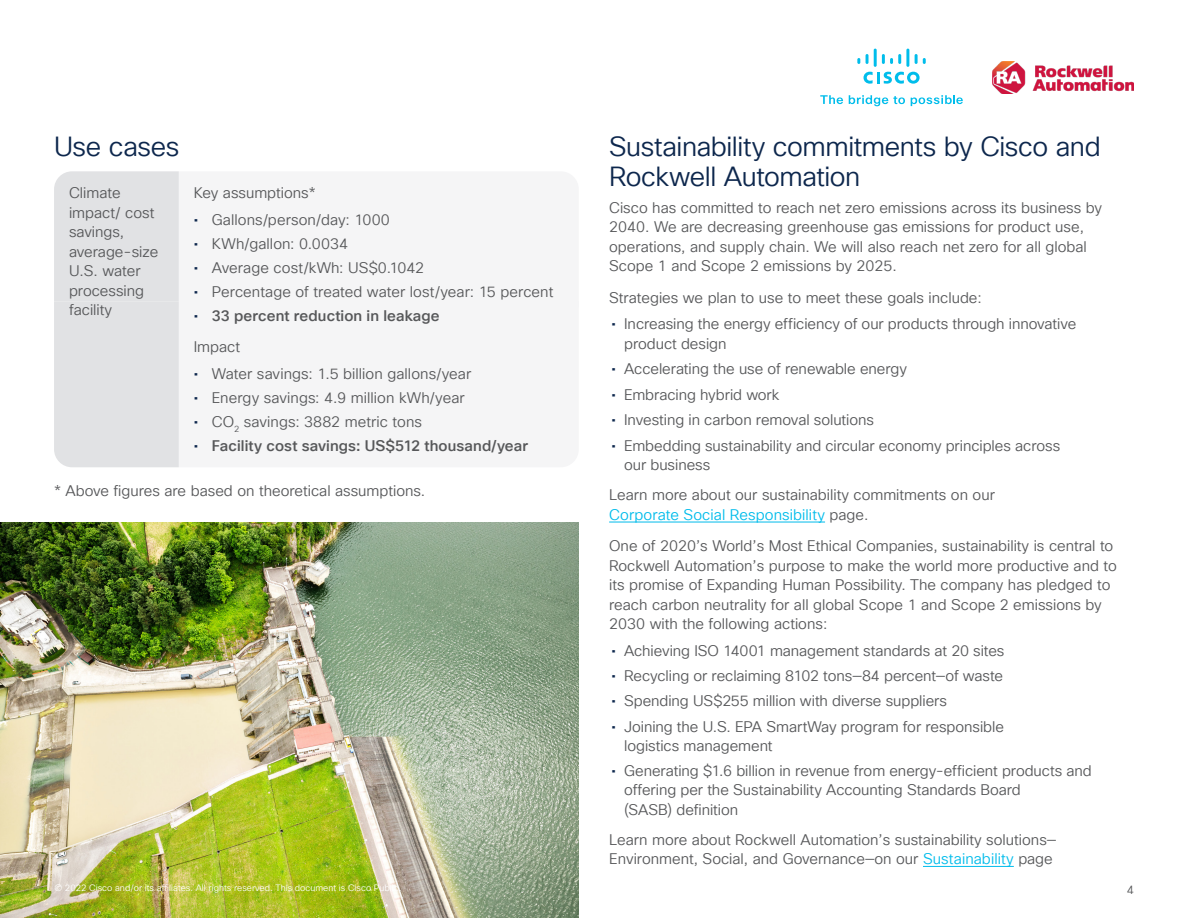
<style>
.page{position:relative;width:1188px;height:918px;background:#fff}
.page>*{position:absolute;margin:0;border:0;box-sizing:border-box;transform-origin:0 0}
.Subhead2_midnight_bl{font:27px/30px "Cisco Sans TT Light";letter-spacing:-.015em;color:#0d274d}
.Intro_Heading-Green{font:27px "Cisco Sans TT Light";letter-spacing:-.015em;color:#0d274d}
.Body{font:15px/19.5px "Cisco Sans TT Light";color:#57585a}
.t1{font:500 15px "Cisco Sans TT";letter-spacing:.005em;color:#57585a}
.t2{font:12px "Cisco Sans TT Light";color:#57585a}
.Footer_white{font:9px "Cisco Sans TT Light";color:#fff}
.s1{font-family:"Cisco Sans TT";color:#0d274d}
.s2{font-weight:400;color:#0d274d}
.s3{color:#00bceb}
</style>
<div class="page">
<svg style="left:820px;top:95px;width:23px;height:9px"></svg>
<svg style="left:849px;top:95px;width:56px;height:11px"></svg>
<svg style="left:911px;top:95px;width:52px;height:11px"></svg>
<svg style="left:864px;top:72px;width:56px;height:12px"></svg>
<svg style="left:857px;top:58px;width:3px;height:6px"></svg>
<svg style="left:866px;top:54px;width:3px;height:10px"></svg>
<hr style="left:874px;top:49px;width:3px;height:18px;background:#00bdeb">
<svg style="left:882px;top:54px;width:19px;height:10px"></svg>
<hr style="left:906px;top:49px;width:3px;height:18px;background:#00bdeb">
<svg style="left:915px;top:54px;width:11px;height:10px"></svg>
<img style="left:992px;top:61px;width:142px;height:33px">
<div style="left:54px;top:171px;width:125px;height:296px;background:#e1e2e4"></div>
<hr style="left:609px;top:522px;width:216px;height:1px;background:#00bceb">
<hr style="left:923px;top:866px;width:91px;height:1px;background:#00bceb">
<img style="left:0;top:522px;width:579px;height:396px">
<p class="Intro_Heading-Green" style="left:54px;top:129px;width:127px">Use cases</p>
<p class="Body" style="left:69px;top:184px;width:91px">Climate impact/ cost savings, average-size<br>U.S. water processing facility</p>
<p class="Body" style="left:194px;top:184px;width:124px">Key assumptions*</p>
<p class="Body" style="left:194px;top:210px;width:198px"><span class="s1">•</span> Gallons/person/day: 1000</p>
<p class="Body" style="left:194px;top:234px;width:156px"><span class="s1">•</span> KWh/gallon: 0.0034</p>
<p class="Body" style="left:194px;top:258px;width:232px"><span class="s1">•</span> Average cost/kWh: US$0.1042</p>
<p class="Body" style="left:194px;top:282px;width:361px"><span class="s1">•</span> Percentage of treated water lost/year: 15 percent</p>
<p class="t1" style="left:194px;top:306px;width:247px"><span class="s2">•</span> 33 percent reduction in leakage</p>
<p class="Body" style="left:194px;top:338px;width:48px">Impact</p>
<p class="Body" style="left:194px;top:365px;width:279px"><span class="s1">•</span> Water savings: 1.5 billion gallons/year</p>
<p class="Body" style="left:194px;top:389px;width:273px"><span class="s1">•</span> Energy savings: 4.9 million kWh/year</p>
<p class="Body" style="left:194px;top:413px;width:230px"><span class="s1">•</span> CO<sub>2</sub> savings: 3882 metric tons</p>
<p class="t1" style="left:194px;top:436px;width:336px"><span class="s2">•</span> Facility cost savings: US$512 thousand/year</p>
<p class="Body" style="left:54px;top:482px;width:373px">* Above figures are based on theoretical assumptions.</p>
<p class="Footer_white" style="left:54px;top:882px;width:349px">© 2022 Cisco and/or its affiliates. All rights reserved. This document is Cisco Public.</p>
<p class="Subhead2_midnight_bl" style="left:609px;top:132px;width:493px">Sustainability commitments by Cisco and<br>Rockwell Automation</p>
<p class="Body" style="left:609px;top:198px;width:494px">Cisco has committed to reach net zero emissions across its business by 2040. We are decreasing greenhouse gas emissions for product use, operations, and supply chain. We will also reach net zero for all global Scope 1 and Scope 2 emissions by 2025.</p>
<p class="Body" style="left:609px;top:288px;width:374px">Strategies we plan to use to meet these goals include:</p>
<p class="Body" style="left:624px;top:315px;width:454px;text-indent:-13px"><span class="s1">•</span> Increasing the energy efficiency of our products through innovative product design</p>
<p class="Body" style="left:612px;top:360px;width:297px"><span class="s1">•</span> Accelerating the use of renewable energy</p>
<p class="Body" style="left:612px;top:385px;width:169px"><span class="s1">•</span> Embracing hybrid work</p>
<p class="Body" style="left:612px;top:411px;width:264px"><span class="s1">•</span> Investing in carbon removal solutions</p>
<p class="Body" style="left:624px;top:436px;width:438px;text-indent:-13px"><span class="s1">•</span> Embedding sustainability and circular economy principles across our business</p>
<p class="Body" style="left:609px;top:486px;width:387px">Learn more about our sustainability commitments on our<br><span class="s3">Corporate Social Responsibility</span> page.</p>
<p class="Body" style="left:609px;top:537px;width:509px">One of 2020’s World’s Most Ethical Companies, sustainability is central to Rockwell Automation’s purpose to make the world more productive and to its promise of Expanding Human Possibility. The company has pledged to reach carbon neutrality for all global Scope 1 and Scope 2 emissions by 2030 with the following actions:</p>
<p class="Body" style="left:612px;top:641px;width:394px"><span class="s1">•</span> Achieving ISO 14001 management standards at 20 sites</p>
<p class="Body" style="left:612px;top:667px;width:393px"><span class="s1">•</span> Recycling or reclaiming 8102 tons—84 percent—of waste</p>
<p class="Body" style="left:612px;top:692px;width:337px"><span class="s1">•</span> Spending US$255 million with diverse suppliers</p>
<p class="Body" style="left:624px;top:717px;width:381px;text-indent:-13px"><span class="s1">•</span> Joining the U.S. EPA SmartWay program for responsible logistics management</p>
<p class="Body" style="left:624px;top:762px;width:469px;text-indent:-13px"><span class="s1">•</span> Generating $1.6 billion in revenue from energy-efficient products and offering per the Sustainability Accounting Standards Board<br>(SASB) definition</p>
<p class="Body" style="left:609px;top:830px;width:449px">Learn more about Rockwell Automation’s sustainability solutions—<br>Environment, Social, and Governance—on our <span class="s3">Sustainability</span> page</p>
<p class="t2" style="left:1127px;top:882px;width:9px">4</p>
</div>
